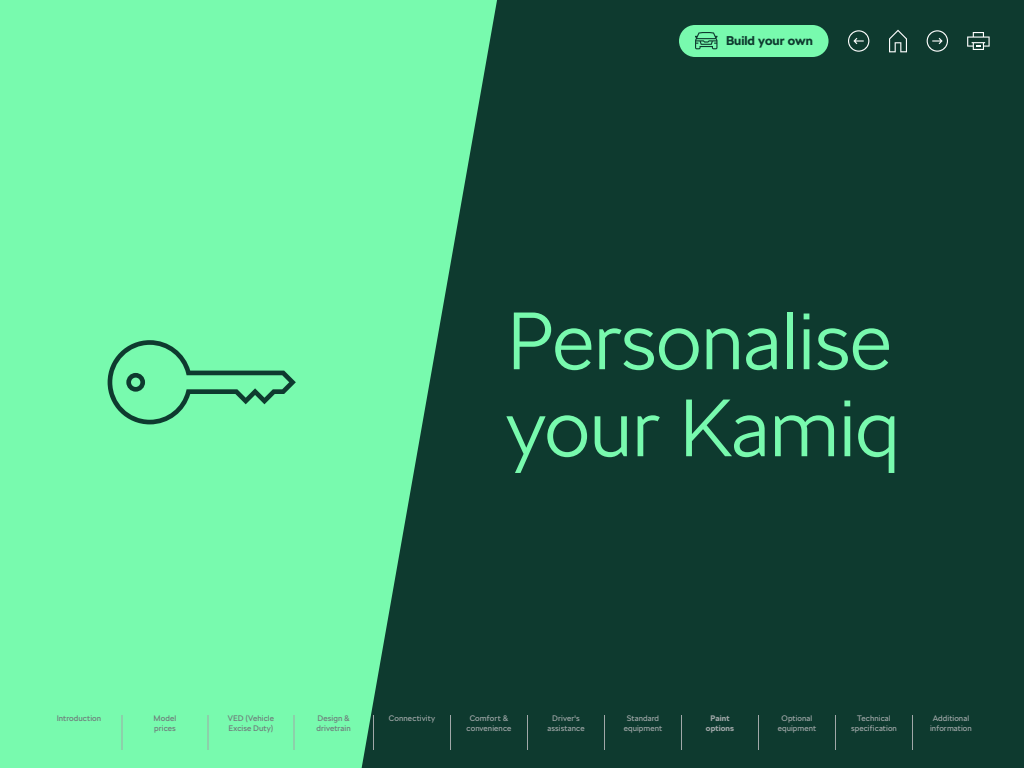
<style>
.page{position:relative;width:1024px;height:768px;background:#0e3a2f}
.page>*{position:absolute;margin:0;border:0;box-sizing:border-box;transform-origin:0 0}
.t1{font:300 80.5px/87px "SKODA Next";color:#78faae}
.t2{font:700 12.7px "SKODA Next";color:#0e3a2f}
.t3{font:8px/10px "SKODA Next";letter-spacing:.01em;color:#a0a7a8;text-align:center}
.t4{font:8px/10px "SKODA Next";letter-spacing:.01em;color:#6f797a}
.t5{font:700 8px/10px "SKODA Next";letter-spacing:.015em;color:#a0a7a8;text-align:center}
</style>
<div class="page">
<svg style="left:0;top:0;width:497px;height:768px;fill:#78faae"></svg>
<div style="left:679px;top:25px;width:150px;height:32px;background:#78faae;border-radius:16px"></div>
<svg style="left:695px;top:32px;width:23px;height:17px"></svg>
<svg style="left:889px;top:30px;width:18px;height:22px"></svg>
<svg style="left:967px;top:32px;width:23px;height:18px"></svg>
<svg style="left:848px;top:30px;width:21px;height:22px"></svg>
<svg style="left:927px;top:30px;width:21px;height:22px"></svg>
<svg style="left:93px;top:300px;width:203px;height:204px"></svg>
<hr style="left:122px;top:715px;width:1px;height:35px;background:#a0a7a8">
<hr style="left:208px;top:715px;width:1px;height:35px;background:#a0a7a8">
<hr style="left:294px;top:715px;width:1px;height:35px;background:#a0a7a8">
<hr style="left:373px;top:715px;width:1px;height:35px;background:#a0a7a8">
<hr style="left:450px;top:715px;width:1px;height:35px;background:#a0a7a8">
<hr style="left:527px;top:715px;width:1px;height:35px;background:#a0a7a8">
<hr style="left:604px;top:715px;width:1px;height:35px;background:#a0a7a8">
<hr style="left:681px;top:715px;width:1px;height:35px;background:#a0a7a8">
<hr style="left:758px;top:715px;width:1px;height:35px;background:#a0a7a8">
<hr style="left:835px;top:715px;width:1px;height:35px;background:#a0a7a8">
<hr style="left:912px;top:715px;width:1px;height:35px;background:#a0a7a8">
<h2 class="t2" style="left:726px;top:33px;width:89px">Build your own</h2>
<h1 class="t1" style="left:506px;top:298px;width:395px">Personalise your Kamiq</h1>
<p class="t4" style="left:57px;top:713px;width:46px">Introduction</p>
<p class="t4" style="left:154px;top:713px;width:24px">Model prices</p>
<p class="t4" style="left:228px;top:713px;width:48px">VED (Vehicle<br>Excise Duty)</p>
<p class="t4" style="left:317px;top:713px;width:36px">Design &amp; drivetrain</p>
<p class="t3" style="left:389px;top:713px;width:48px">Connectivity</p>
<p class="t3" style="left:467px;top:713px;width:46px">Comfort &amp; convenience</p>
<p class="t3" style="left:547px;top:713px;width:39px">Driver's assistance</p>
<p class="t3" style="left:624px;top:713px;width:40px">Standard equipment</p>
<p class="t5" style="left:706px;top:713px;width:30px">Paint options</p>
<p class="t3" style="left:778px;top:713px;width:40px">Optional equipment</p>
<p class="t3" style="left:851px;top:713px;width:47px">Technical specification</p>
<p class="t3" style="left:930px;top:713px;width:43px">Additional information</p>
</div>
